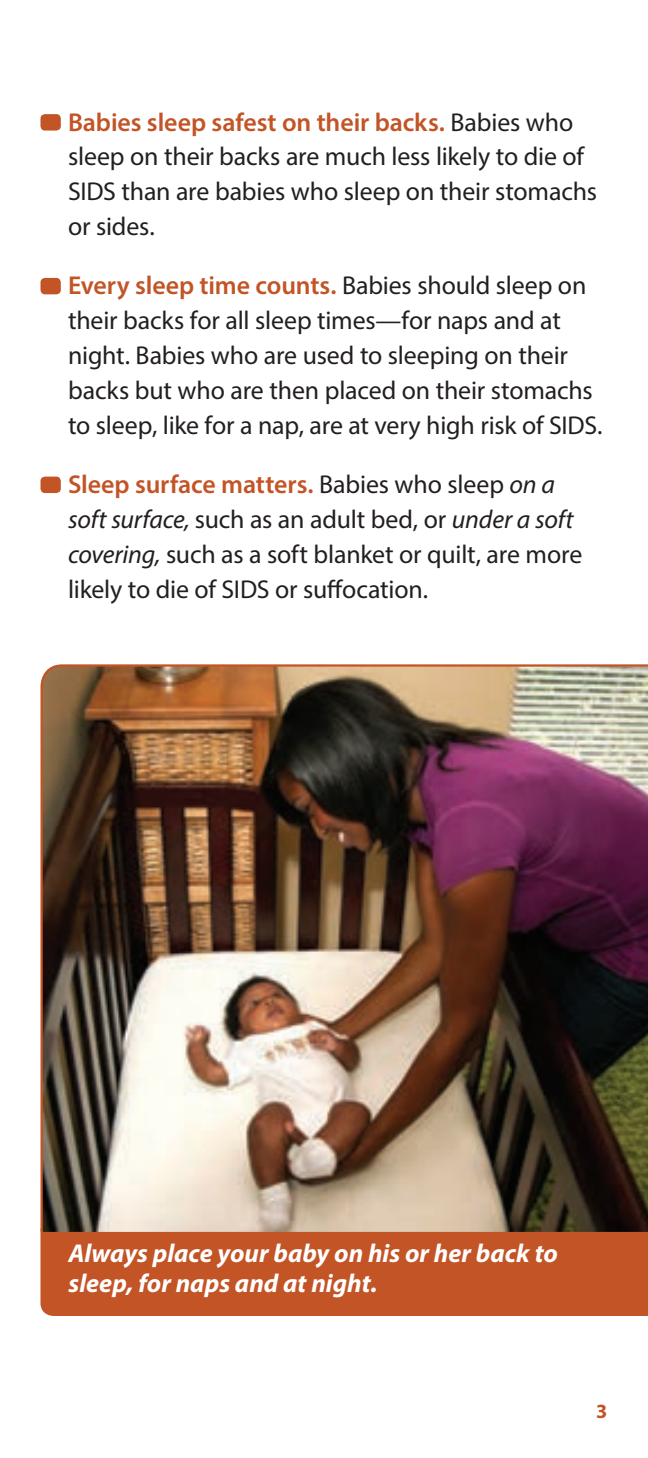
<style>
.page{position:relative;width:648px;height:1458px;background:#fff}
.page>*{position:absolute;margin:0;border:0;box-sizing:border-box;transform-origin:0 0}
.t1{font:25.88px/34.9px "Myriad Pro";letter-spacing:-.005em;color:#231f20}
.t2{font:italic 700 25.88px/30.4px "Myriad Pro";color:#fff}
.t3{font:700 20.25px "Myriad Pro";color:#c35426}
.s1{font-weight:600;color:#c35426}
.s2{font-style:italic}
</style>
<div class="page">
<div style="left:40px;top:114px;width:21px;height:17px;background:#c35426;border-radius:4px"></div>
<div style="left:40px;top:278px;width:21px;height:16px;background:#c35426;border-radius:4px"></div>
<div style="left:40px;top:477px;width:21px;height:16px;background:#c35426;border-radius:4px"></div>
<div style="left:40px;top:1229px;width:608px;height:87px;background:#c35426"></div>
<img style="left:43px;top:667px;width:605px;height:565px">
<p class="t1" style="left:68px;top:104px;width:530px"><span class="s1">Babies sleep safest on their backs.</span> Babies who sleep on their backs are much less likely to die of SIDS than are babies who sleep on their stomachs or sides.</p>
<p class="t1" style="left:68px;top:268px;width:536px"><span class="s1">Every sleep time counts.</span> Babies should sleep on their backs for all sleep times—for naps and at night. Babies who are used to sleeping on their backs but who are then placed on their stomachs to sleep, like for a nap, are at very high risk of SIDS.</p>
<p class="t1" style="left:68px;top:467px;width:516px"><span class="s1">Sleep surface matters.</span> Babies who sleep <span class="s2">on a soft surface,</span> such as an adult bed, or <span class="s2">under a soft covering,</span> such as a soft blanket or quilt, are more likely to die of SIDS or suffocation.</p>
<p class="t2" style="left:68px;top:1237px;width:491px">Always place your baby on his or her back to sleep, for naps and at night.</p>
<p class="t3" style="left:596px;top:1397px;width:13px">3</p>
</div>
